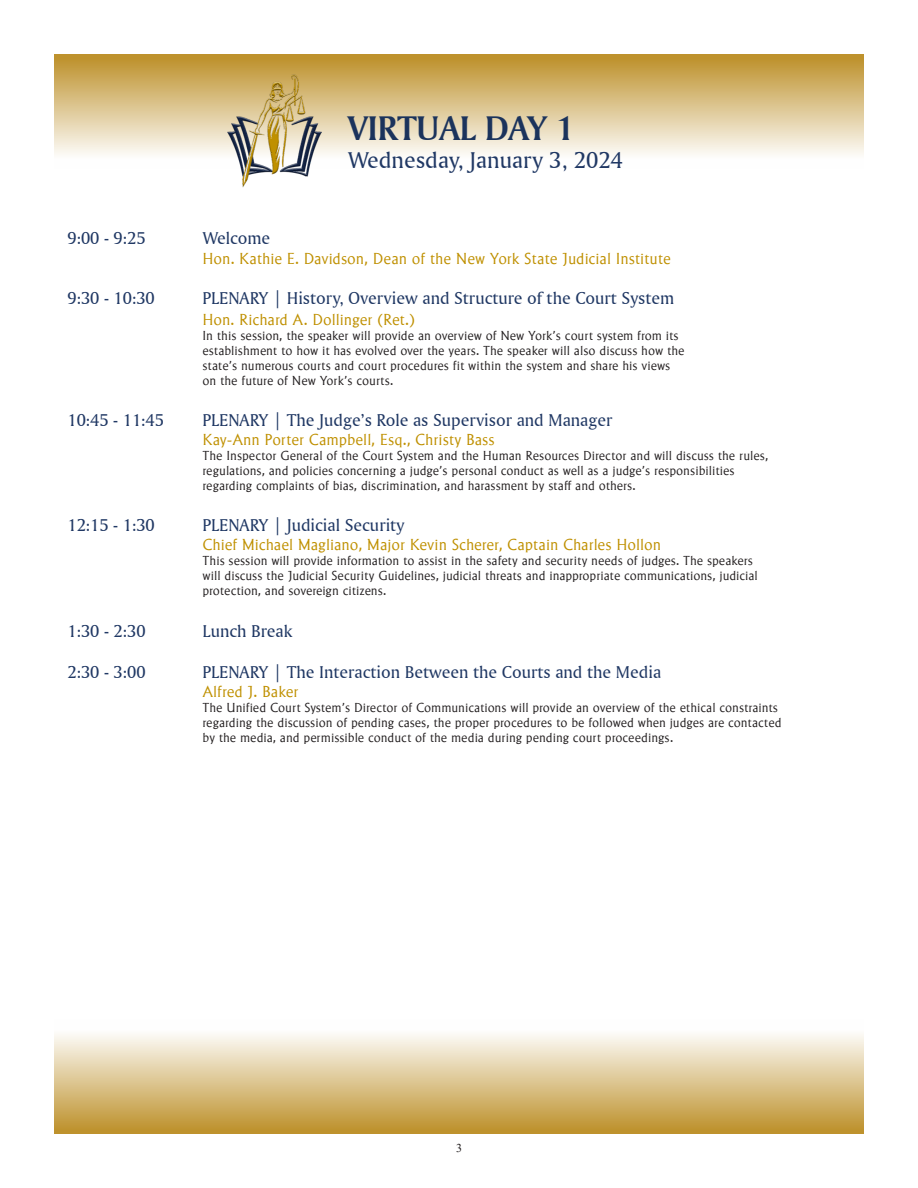
<style>
.page{position:relative;width:918px;height:1188px;background:#fff}
.page>*{position:absolute;margin:0;border:0;box-sizing:border-box;transform-origin:0 0}
.Heading{font:36px "Amerigo BT Bold A";color:#1b335c}
.sub_head{font:24px "Amerigo BT Roman A";color:#203864}
.program_titile{font:18px "Amerigo BT Roman A";color:#203864}
.Faculty{font:300 16.5px "Adelon";color:#bf9000}
.program_titile-2{font:300 16.5px "Adelon";letter-spacing:-.005em;color:#bf9000}
.blurb{font:300 13.5px/15px "Adelon";letter-spacing:-.005em;color:#231f20}
.Faculty-2{font:300 13.5px/15px "Adelon";letter-spacing:-.005em;color:#231f20}
.t1{font:12px "Times New Roman";color:#231f20}
</style>
<div class="page">
<div style="left:54px;top:54px;width:810px;height:114px;background:linear-gradient(to bottom,#bc8e26,#fff)"></div>
<div style="left:54px;top:1020px;width:810px;height:114px;background:linear-gradient(to bottom,#fff,#bd902b)"></div>
<img style="left:227px;top:70px;width:94px;height:117px">
<p class="Heading" style="left:348px;top:106px;width:228px">VIRTUAL DAY 1</p>
<p class="sub_head" style="left:348px;top:146px;width:277px">Wednesday, January 3, 2024</p>
<p class="program_titile" style="left:68px;top:227px;width:80px">9:00 - 9:25</p>
<p class="program_titile" style="left:202px;top:227px;width:69px">Welcome</p>
<p class="Faculty" style="left:203px;top:249px;width:470px">Hon. Kathie E. Davidson, Dean of the New York State Judicial Institute</p>
<p class="program_titile" style="left:68px;top:287px;width:89px">9:30 - 10:30</p>
<p class="program_titile" style="left:202px;top:287px;width:473px">PLENARY | History, Overview and Structure of the Court System</p>
<p class="program_titile-2" style="left:202px;top:311px;width:214px">Hon. Richard A. Dollinger (Ret.)</p>
<p class="blurb" style="left:202px;top:328px;width:484px">In this session, the speaker will provide an overview of New York’s court system from its establishment to how it has evolved over the years. The speaker will also discuss how the state’s numerous courts and court procedures fit within the system and share his views on the future of New York’s courts.</p>
<p class="program_titile" style="left:68px;top:409px;width:98px">10:45 - 11:45</p>
<p class="program_titile" style="left:202px;top:409px;width:412px">PLENARY | The Judge’s Role as Supervisor and Manager</p>
<p class="Faculty" style="left:203px;top:431px;width:294px">Kay-Ann Porter Campbell, Esq., Christy Bass</p>
<p class="Faculty-2" style="left:202px;top:448px;width:567px">The Inspector General of the Court System and the Human Resources Director and will discuss the rules, regulations, and policies concerning a judge’s personal conduct as well as a judge’s responsibilities regarding complaints of bias, discrimination, and harassment by staff and others.</p>
<p class="program_titile" style="left:68px;top:514px;width:89px">12:15 - 1:30</p>
<p class="program_titile" style="left:202px;top:514px;width:203px">PLENARY | Judicial Security</p>
<p class="program_titile-2" style="left:203px;top:536px;width:460px">Chief Michael Magliano, Major Kevin Scherer, Captain Charles Hollon</p>
<p class="blurb" style="left:202px;top:553px;width:557px">This session will provide information to assist in the safety and security needs of judges. The speakers will discuss the Judicial Security Guidelines, judicial threats and inappropriate communications, judicial protection, and sovereign citizens.</p>
<p class="program_titile" style="left:68px;top:620px;width:80px">1:30 - 2:30</p>
<p class="program_titile" style="left:202px;top:620px;width:92px">Lunch Break</p>
<p class="program_titile" style="left:68px;top:661px;width:80px">2:30 - 3:00</p>
<p class="program_titile" style="left:202px;top:661px;width:460px">PLENARY | The Interaction Between the Courts and the Media</p>
<p class="Faculty" style="left:203px;top:683px;width:98px">Alfred J. Baker</p>
<p class="blurb" style="left:202px;top:700px;width:581px">The Unified Court System’s Director of Communications will provide an overview of the ethical constraints regarding the discussion of pending cases, the proper procedures to be followed when judges are contacted by the media, and permissible conduct of the media during pending court proceedings.</p>
<p class="t1" style="left:456px;top:1140px;width:7px">3</p>
</div>
